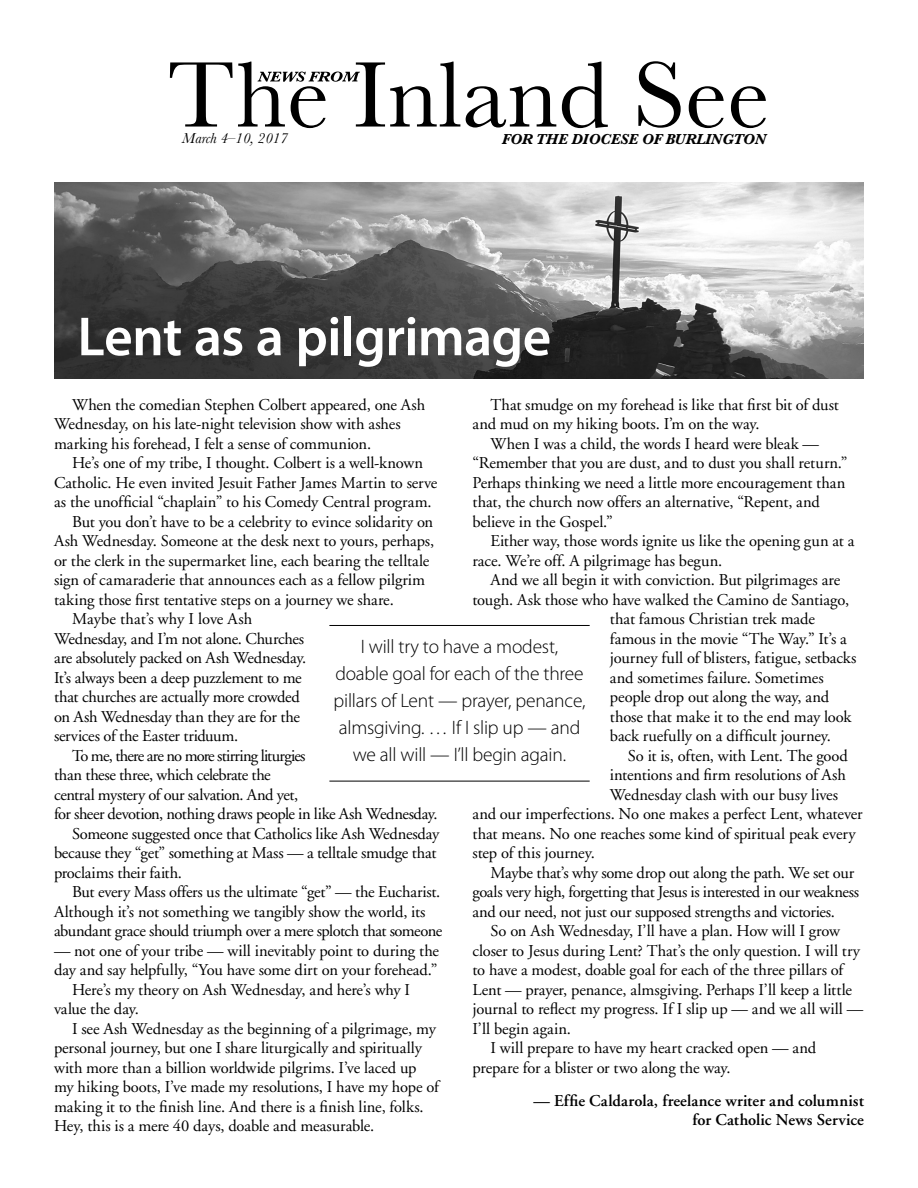
<style>
.page{position:relative;width:918px;height:1188px;background:#fff}
.page>*{position:absolute;margin:0;border:0;box-sizing:border-box;transform-origin:0 0}
.t1{font:600 55.5px "Myriad Pro";letter-spacing:-.015em;color:#fff}
.t2{font:300 19.5px/27px "Myriad Pro";letter-spacing:-.01em;color:#000;text-align:center}
.t3{font:16.5px/19.5px "Adobe Garamond";letter-spacing:-.01em;color:#000}
.t4{font:600 16.5px/19.5px "Adobe Garamond";letter-spacing:.01em;color:#000;text-align:right}
.t5{font:16.5px "Adobe Garamond";letter-spacing:-.035em;color:#000}
.t6{font:16.5px "Adobe Garamond";letter-spacing:-.045em;color:#000}
.t7{font:16.5px "Adobe Garamond";letter-spacing:-.03em;color:#000}
.t8{font:italic 700 15px "Baskerville";letter-spacing:-.01em;color:#000}
.t9{font:italic 15px "Baskerville";color:#000}
</style>
<div class="page">
<svg style="left:170px;top:61px;width:596px;height:67px"></svg>
<img style="left:54px;top:183px;width:810px;height:195px">
<hr style="left:329px;top:625px;width:261px;height:1px;background:#000">
<hr style="left:329px;top:781px;width:261px;height:1px;background:#000">
<p class="t9" style="left:182px;top:130px;width:107px">March 4–10, 2017</p>
<p class="t8" style="left:502px;top:131px;width:266px">FOR THE DIOCESE OF BURLINGTON</p>
<h1 class="t1" style="left:77px;top:301px;width:475px">Lent as a pilgrimage</h1>
<p class="t3" style="left:54px;top:395px;width:373px;text-indent:18px">When the comedian Stephen Colbert appeared, one Ash<br>Wednesday, on his late-night television show with ashes marking his forehead, I felt a sense of communion.</p>
<p class="t3" style="left:72px;top:454px;width:353px">He’s one of my tribe, I thought. Colbert is a well-known</p>
<p class="t3" style="left:54px;top:473px;width:385px">Catholic. He even invited Jesuit Father James Martin to serve</p>
<p class="t3" style="left:54px;top:493px;width:379px">as the unofficial “chaplain” to his Comedy Central program.</p>
<p class="t3" style="left:72px;top:512px;width:363px">But you don’t have to be a celebrity to evince solidarity on</p>
<p class="t3" style="left:54px;top:532px;width:382px">Ash Wednesday. Someone at the desk next to yours, perhaps,</p>
<p class="t3" style="left:54px;top:551px;width:377px">or the clerk in the supermarket line, each bearing the telltale</p>
<p class="t3" style="left:54px;top:571px;width:373px">sign of camaraderie that announces each as a fellow pilgrim</p>
<p class="t3" style="left:54px;top:590px;width:341px">taking those first tentative steps on a journey we share.</p>
<p class="t3" style="left:72px;top:610px;width:182px">Maybe that’s why I love Ash</p>
<p class="t3" style="left:54px;top:629px;width:252px">Wednesday, and I’m not alone. Churches</p>
<p class="t3" style="left:54px;top:649px;width:254px">are absolutely packed on Ash Wednesday.</p>
<p class="t3" style="left:54px;top:668px;width:249px">It’s always been a deep puzzlement to me</p>
<p class="t3" style="left:54px;top:688px;width:247px">that churches are actually more crowded</p>
<p class="t3" style="left:54px;top:707px;width:248px">on Ash Wednesday than they are for the</p>
<p class="t3" style="left:54px;top:727px;width:186px">services of the Easter triduum.</p>
<p class="t6" style="left:72px;top:747px;width:235px">To me, there are no more stirring liturgies</p>
<p class="t3" style="left:54px;top:766px;width:218px">than these three, which celebrate the</p>
<p class="t7" style="left:54px;top:786px;width:246px">central mystery of our salvation. And yet,</p>
<p class="t3" style="left:54px;top:805px;width:385px">for sheer devotion, nothing draws people in like Ash Wednesday.</p>
<p class="t3" style="left:72px;top:824px;width:369px">Someone suggested once that Catholics like Ash Wednesday</p>
<p class="t3" style="left:54px;top:844px;width:384px">because they “get” something at Mass — a telltale smudge that</p>
<p class="t3" style="left:54px;top:863px;width:130px">proclaims their faith.</p>
<p class="t3" style="left:72px;top:883px;width:370px">But every Mass offers us the ultimate “get” — the Eucharist.</p>
<p class="t3" style="left:54px;top:902px;width:373px">Although it’s not something we tangibly show the world, its</p>
<p class="t5" style="left:54px;top:922px;width:390px">abundant grace should triumph over a mere splotch that someone</p>
<p class="t3" style="left:54px;top:941px;width:387px">— not one of your tribe — will inevitably point to during the</p>
<p class="t3" style="left:54px;top:961px;width:385px">day and say helpfully, “You have some dirt on your forehead.”</p>
<p class="t3" style="left:72px;top:980px;width:340px">Here’s my theory on Ash Wednesday, and here’s why I</p>
<p class="t3" style="left:54px;top:1000px;width:86px">value the day.</p>
<p class="t3" style="left:72px;top:1019px;width:365px">I see Ash Wednesday as the beginning of a pilgrimage, my</p>
<p class="t3" style="left:54px;top:1039px;width:369px">personal journey, but one I share liturgically and spiritually</p>
<p class="t3" style="left:54px;top:1058px;width:364px">with more than a billion worldwide pilgrims. I’ve laced up</p>
<p class="t3" style="left:54px;top:1078px;width:386px">my hiking boots, I’ve made my resolutions, I have my hope of</p>
<p class="t3" style="left:54px;top:1097px;width:371px">making it to the finish line. And there is a finish line, folks.</p>
<p class="t3" style="left:54px;top:1117px;width:322px">Hey, this is a mere 40 days, doable and measurable.</p>
<p class="t3" style="left:472px;top:395px;width:368px;text-indent:18px">That smudge on my forehead is like that first bit of dust and mud on my hiking boots. I’m on the way.</p>
<p class="t3" style="left:472px;top:434px;width:376px;text-indent:18px">When I was a child, the words I heard were bleak — “Remember that you are dust, and to dust you shall return.” Perhaps thinking we need a little more encouragement than that, the church now offers an alternative, “Repent, and believe in the Gospel.”</p>
<p class="t3" style="left:472px;top:532px;width:384px;text-indent:18px">Either way, those words ignite us like the opening gun at a race. We’re off. A pilgrimage has begun.</p>
<p class="t3" style="left:491px;top:571px;width:351px">And we all begin it with conviction. But pilgrimages are</p>
<p class="t3" style="left:472px;top:590px;width:378px">tough. Ask those who have walked the Camino de Santiago,</p>
<p class="t3" style="left:610px;top:610px;width:207px">that famous Christian trek made</p>
<p class="t3" style="left:610px;top:629px;width:238px">famous in the movie “The Way.” It’s a</p>
<p class="t3" style="left:610px;top:649px;width:248px">journey full of blisters, fatigue, setbacks</p>
<p class="t3" style="left:610px;top:668px;width:215px">and sometimes failure. Sometimes</p>
<p class="t3" style="left:610px;top:688px;width:221px">people drop out along the way, and</p>
<p class="t3" style="left:610px;top:707px;width:243px">those that make it to the end may look</p>
<p class="t3" style="left:610px;top:727px;width:223px">back ruefully on a difficult journey.</p>
<p class="t3" style="left:628px;top:746px;width:221px">So it is, often, with Lent. The good</p>
<p class="t3" style="left:610px;top:766px;width:238px">intentions and firm resolutions of Ash</p>
<p class="t3" style="left:610px;top:785px;width:230px">Wednesday clash with our busy lives</p>
<p class="t3" style="left:472px;top:805px;width:392px">and our imperfections. No one makes a perfect Lent, whatever</p>
<p class="t3" style="left:472px;top:824px;width:385px">that means. No one reaches some kind of spiritual peak every</p>
<p class="t3" style="left:472px;top:844px;width:124px">step of this journey.</p>
<p class="t3" style="left:491px;top:863px;width:365px">Maybe that’s why some drop out along the path. We set our</p>
<p class="t3" style="left:472px;top:883px;width:388px">goals very high, forgetting that Jesus is interested in our weakness</p>
<p class="t3" style="left:472px;top:902px;width:364px">and our need, not just our supposed strengths and victories.</p>
<p class="t3" style="left:491px;top:922px;width:351px">So on Ash Wednesday, I’ll have a plan. How will I grow</p>
<p class="t3" style="left:472px;top:941px;width:389px">closer to Jesus during Lent? That’s the only question. I will try</p>
<p class="t3" style="left:472px;top:961px;width:372px">to have a modest, doable goal for each of the three pillars of</p>
<p class="t3" style="left:472px;top:980px;width:381px">Lent — prayer, penance, almsgiving. Perhaps I’ll keep a little</p>
<p class="t3" style="left:472px;top:1000px;width:392px">journal to reflect my progress. If I slip up — and we all will —</p>
<p class="t3" style="left:472px;top:1019px;width:100px">I’ll begin again.</p>
<p class="t3" style="left:491px;top:1039px;width:327px">I will prepare to have my heart cracked open — and</p>
<p class="t3" style="left:472px;top:1058px;width:260px">prepare for a blister or two along the way.</p>
<p class="t4" style="left:533px;top:1091px;width:332px">— Effie Caldarola, freelance writer and columnist for Catholic News Service</p>
<p class="t2" style="left:334px;top:633px;width:253px">I will try to have a modest, doable goal for each of the three pillars of Lent — prayer, penance, almsgiving. … If I slip up — and we all will — I’ll begin again.</p>
</div>
